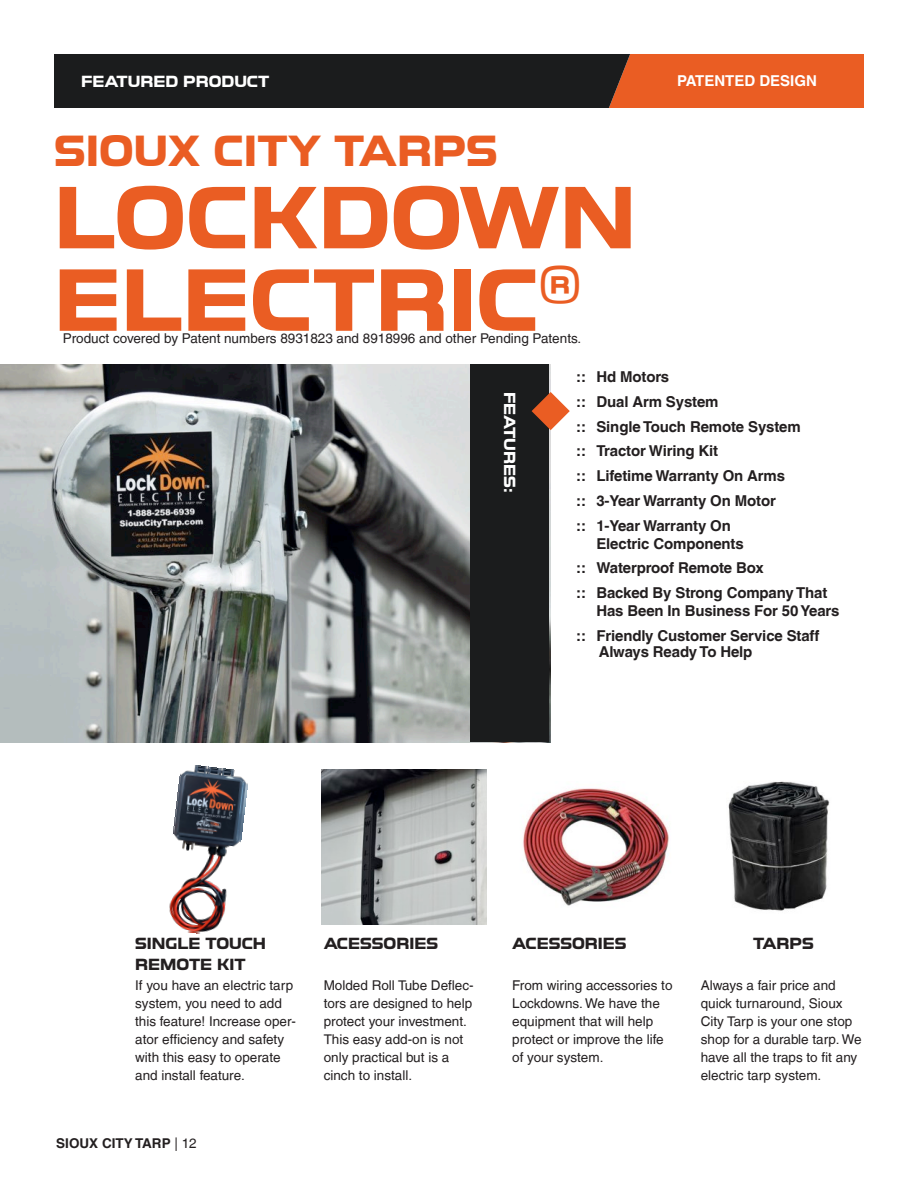
<style>
.page{position:relative;width:918px;height:1188px;background:#fff}
.page>*{position:absolute;margin:0;border:0;box-sizing:border-box;transform-origin:0 0}
.t1{font:700 84px/82.5px "Toxigenesis Rg";color:#ea5d23}
.t2{font:700 40.5px "Toxigenesis Rg";color:#ea5d23}
.t3{font:700 15px/24.8px "Helvetica LT";letter-spacing:-.01em;color:#231f20}
.t4{font:700 15px/21px "Toxigenesis Rg";color:#231f20}
.t5{font:700 15px "Toxigenesis Rg";color:#fff}
.t6{font:700 15px "Helvetica LT";color:#fff}
.t7{font:13.5px/18px "Helvetica LT";color:#231f20}
.t8{font:700 13.5px "Helvetica LT";color:#231f20}
.s1{font-weight:400}
</style>
<div class="page">
<img style="left:0;top:364px;width:551px;height:378px">
<div style="left:471px;top:364px;width:78px;height:378px;background:#1b1c1d"></div>
<svg style="left:532px;top:392px;width:38px;height:38px"></svg>
<img style="left:728px;top:781px;width:102px;height:130px">
<img style="left:523px;top:788px;width:146px;height:118px">
<img style="left:321px;top:770px;width:166px;height:154px">
<svg style="left:54px;top:54px;width:810px;height:54px;background:#582f1e"></svg>
<img style="left:169px;top:765px;width:79px;height:169px">
<p class="t5" style="left:81px;top:70px;width:190px">FEATURED PRODUCT</p>
<p class="t6" style="left:677px;top:72px;width:141px">PATENTED DESIGN</p>
<h2 class="t2" style="left:54px;top:119px;width:445px">SIOUX CITY TARPS</h2>
<h1 class="t1" style="left:54px;top:172px;width:584px">LOCKDOWN<br>ELECTRIC<sup>®</sup></h1>
<p class="t7" style="left:63px;top:329px;width:520px">Product covered by Patent numbers 8931823 and 8918996 and other Pending Patents.</p>
<p class="t5" style="left:521px;top:392px;width:103px;rotate:90deg">FEATURES:</p>
<p class="t3" style="left:576px;top:364px;width:226px">:: Hd Motors<br>:: Dual Arm System<br>:: Single Touch Remote System :: Tractor Wiring Kit<br>:: Lifetime Warranty On Arms<br>:: 3-Year Warranty On Motor<br>:: 1-Year Warranty On</p>
<p class="t3" style="left:576px;top:531px;width:253px;text-indent:20px">Electric Components<br>:: Waterproof Remote Box<br>:: Backed By Strong Company That</p>
<p class="t3" style="left:576px;top:598px;width:265px;text-indent:20px">Has Been In Business For 50 Years :: Friendly Customer Service Staff</p>
<p class="t3" style="left:599px;top:639px;width:155px">Always Ready To Help</p>
<p class="t4" style="left:135px;top:932px;width:132px">SINGLE TOUCH<br>REMOTE KIT</p>
<p class="t7" style="left:135px;top:976px;width:162px">If you have an electric tarp system, you need to add this feature! Increase oper&shy;ator efficiency and safety with this easy to operate and install feature.</p>
<p class="t8" style="left:56px;top:1135px;width:142px">SIOUX CITY TARP <span class="s1">| 12</span></p>
<p class="t4" style="left:324px;top:932px;width:116px">ACESSORIES</p>
<p class="t7" style="left:324px;top:976px;width:151px">Molded Roll Tube Deflec&shy;tors are designed to help protect your investment.<br>This easy add-on is not only practical but is a cinch to install.</p>
<p class="t4" style="left:512px;top:932px;width:116px">ACESSORIES</p>
<p class="t7" style="left:512px;top:976px;width:162px">From wiring accessories to<br>Lockdowns. We have the equipment that will help protect or improve the life of your system.</p>
<p class="t4" style="left:753px;top:932px;width:62px">TARPS</p>
<p class="t7" style="left:701px;top:976px;width:162px">Always a fair price and quick turnaround, Sioux<br>City Tarp is your one stop shop for a durable tarp. We have all the traps to fit any electric tarp system.</p>
</div>
